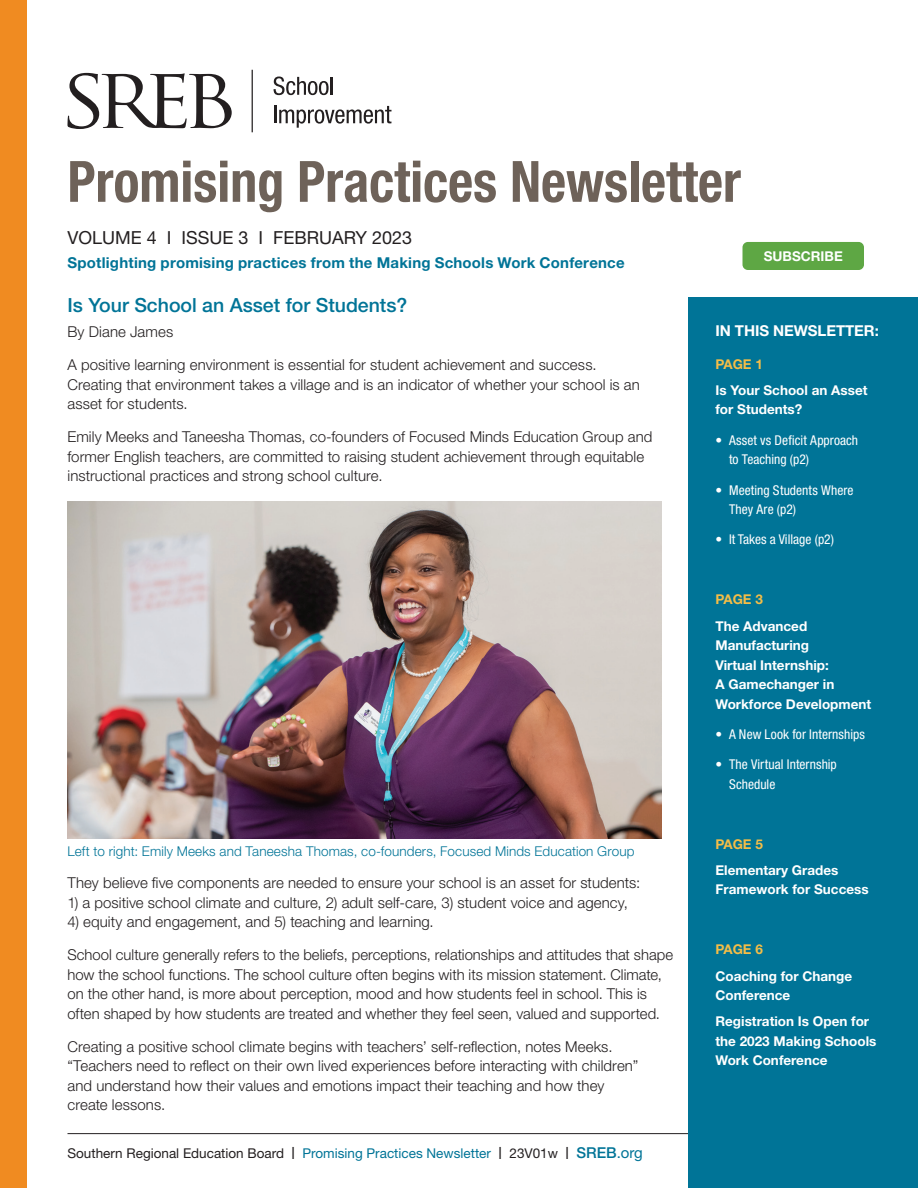
<style>
.page{position:relative;width:918px;height:1188px;background:#fff}
.page>*{position:absolute;margin:0;border:0;box-sizing:border-box;transform-origin:0 0}
.t1{font:700 condensed 57px "Helvetica Neue";color:#6e6259;scale:.95 1}
.t2{font:500 19.5px "Helvetica Neue";color:#007497}
.t3{font:18px "Helvetica Neue";color:#231f20}
.t4{font:300 15px/19.5px "Helvetica Neue";letter-spacing:.005em;color:#231f20}
.t5{font:700 15px "Helvetica Neue";letter-spacing:.015em;color:#007497}
.t6{font:700 15px "Helvetica Neue";letter-spacing:-.005em;color:#fff}
.t7{font:700 13.5px/19.5px "Helvetica Neue";color:#fff}
.t8{font:condensed 13.5px/19.5px "Helvetica Neue";letter-spacing:.005em;color:#fff}
.t9{font:300 13.5px "Helvetica Neue";letter-spacing:.01em;color:#007497}
.t10{font:13.5px "Helvetica Neue";color:#231f20}
.t11{font:700 13.5px "Helvetica Neue";color:#f4bd47}
.s1{font-size:16.8px}
.s2{color:#007497}
.s3{font-weight:500;font-size:15px;color:#007497}
.s4{font-size:15px;color:#007497}
</style>
<div class="page">
<hr style="left:68px;top:1133px;width:810px;height:1px;background:#231f20">
<div style="left:0;top:0;width:27px;height:1188px;background:#f08b21"></div>
<svg style="left:274px;top:77px;width:59px;height:18px"></svg>
<svg style="left:274px;top:105px;width:118px;height:23px"></svg>
<hr style="left:252px;top:70px;width:1px;height:62px;background:#231f20">
<svg style="left:68px;top:73px;width:164px;height:56px"></svg>
<div style="left:688px;top:297px;width:230px;height:891px;background:#007497"></div>
<div style="left:743px;top:242px;width:121px;height:28px;background:#5ea744;border-radius:5px"></div>
<img style="left:68px;top:501px;width:594px;height:338px">
<h1 class="t1" style="left:68px;top:147px;width:710px">Promising Practices Newsletter</h1>
<p class="t3" style="left:68px;top:227px;width:346px">VOLUME 4 I ISSUE 3 I FEBRUARY 2023</p>
<p class="t5" style="left:68px;top:254px;width:559px">Spotlighting promising practices from the Making Schools Work Conference</p>
<h2 class="t2" style="left:68px;top:294px;width:341px">Is Your School an Asset for Students?</h2>
<p class="t4" style="left:68px;top:322px;width:107px">By Diane James</p>
<p class="t4" style="left:68px;top:355px;width:574px">A positive learning environment is essential for student achievement and success.<br>Creating that environment takes a village and is an indicator of whether your school is an asset for students.</p>
<p class="t4" style="left:68px;top:427px;width:587px">Emily Meeks and Taneesha Thomas, co-founders of Focused Minds Education Group and former English teachers, are committed to raising student achievement through equitable instructional practices and strong school culture.</p>
<p class="t9" style="left:67px;top:843px;width:569px">Left to right: Emily Meeks and Taneesha Thomas, co-founders, Focused Minds Education Group</p>
<p class="t4" style="left:68px;top:873px;width:574px">They believe five components are needed to ensure your school is an asset for students:</p>
<p class="t4" style="left:68px;top:892px;width:562px">1) a positive school climate and culture, 2) adult self-care, 3) student voice and agency,</p>
<p class="t4" style="left:68px;top:912px;width:368px">4) equity and engagement, and 5) teaching and learning.</p>
<p class="t4" style="left:68px;top:945px;width:607px">School culture generally refers to the beliefs, perceptions, relationships and attitudes that shape how the school functions. The school culture often begins with its mission statement. Climate, on the other hand, is more about perception, mood and how students feel in school. This is often shaped by how students are treated and whether they feel seen, valued and supported.</p>
<p class="t4" style="left:68px;top:1036px;width:572px">Creating a positive school climate begins with teachers’ self-reflection, notes Meeks. “Teachers need to reflect on their own lived experiences before interacting with children” and understand how their values and emotions impact their teaching and how they create lessons.</p>
<p class="t10" style="left:68px;top:1145px;width:577px">Southern Regional Education Board <span class="s1">I</span> <span class="s2">Promising Practices Newsletter</span> <span class="s1">I</span> 23V01w <span class="s1">I</span> <span class="s3">SREB</span><span class="s4">.org</span></p>
<p class="t7" style="left:764px;top:246px;width:81px">SUBSCRIBE</p>
<p class="t6" style="left:716px;top:321px;width:165px">IN THIS NEWSLETTER:</p>
<p class="t11" style="left:716px;top:356px;width:49px">PAGE 1</p>
<p class="t7" style="left:716px;top:380px;width:154px">Is Your School an Asset for Students?</p>
<p class="t8" style="left:729px;top:430px;width:131px;text-indent:-14px">• Asset vs Deficit Approach to Teaching (p2)</p>
<p class="t8" style="left:729px;top:480px;width:126px;text-indent:-14px">• Meeting Students Where<br>They Are (p2)</p>
<p class="t8" style="left:716px;top:530px;width:120px">• It Takes a Village (p2)</p>
<p class="t11" style="left:716px;top:591px;width:49px">PAGE 3</p>
<p class="t7" style="left:716px;top:616px;width:157px">The Advanced<br>Manufacturing<br>Virtual Internship:<br>A Gamechanger in<br>Workforce Development</p>
<p class="t8" style="left:716px;top:724px;width:151px">• A New Look for Internships</p>
<p class="t8" style="left:729px;top:755px;width:109px;text-indent:-14px">• The Virtual Internship<br>Schedule</p>
<p class="t11" style="left:716px;top:835px;width:49px">PAGE 5</p>
<p class="t7" style="left:716px;top:860px;width:155px">Elementary Grades<br>Framework for Success</p>
<p class="t11" style="left:716px;top:941px;width:49px">PAGE 6</p>
<p class="t7" style="left:716px;top:966px;width:138px">Coaching for Change<br>Conference</p>
<p class="t7" style="left:716px;top:1011px;width:163px">Registration Is Open for the 2023 Making Schools<br>Work Conference</p>
</div>
